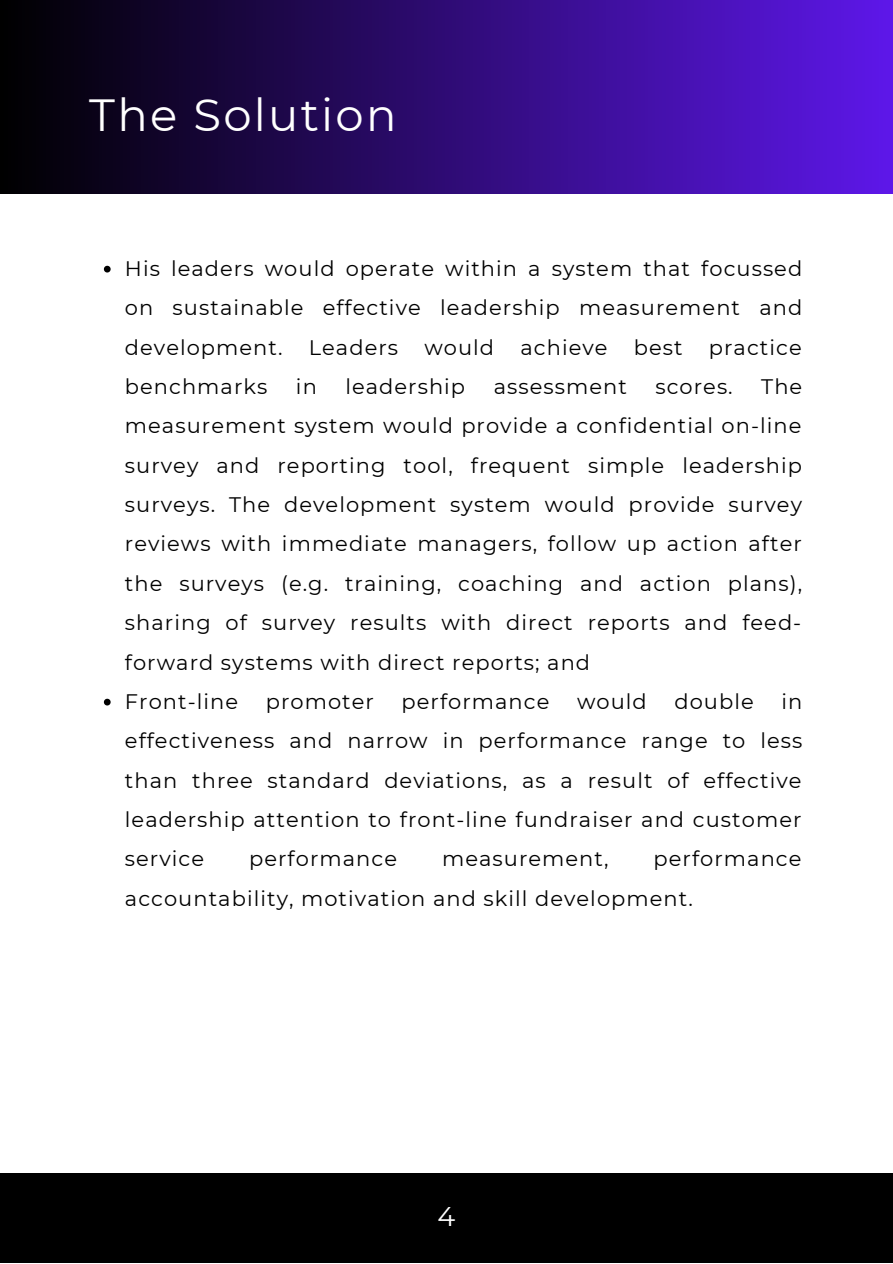
<style>
.page{position:relative;width:893px;height:1264px;background:#fff}
.page>*{position:absolute;margin:0;border:0;box-sizing:border-box;transform-origin:0 0}
.t1{font:45px "Montserrat";letter-spacing:.05em;color:#fff}
.t2{font:27px "Montserrat";color:#fff}
.t3{font:21px/39.3px "Montserrat";letter-spacing:.05em;color:#000;text-align:justify}
</style>
<div class="page">
<div style="left:0;top:0;width:892px;height:193px;background:linear-gradient(to right,#000,#5d17e9)"></div>
<div style="left:0;top:1173px;width:892px;height:89px;background:#000"></div>
<svg style="left:104px;top:266px;width:7px;height:6px"></svg>
<svg style="left:104px;top:698px;width:7px;height:7px"></svg>
<p class="t1" style="left:89px;top:87px;width:309px">The Solution</p>
<p class="t3" style="left:125px;top:249px;width:678px">His leaders would operate within a system that focussed on sustainable effective leadership measurement and development.</p>
<p class="t3" style="left:309px;top:327px;width:91px">Leaders</p>
<p class="t3" style="left:424px;top:327px;width:71px">would</p>
<p class="t3" style="left:520px;top:327px;width:89px">achieve</p>
<p class="t3" style="left:633px;top:327px;width:50px">best</p>
<p class="t3" style="left:708px;top:327px;width:94px">practice</p>
<p class="t3" style="left:125px;top:367px;width:678px;text-indent:636px">The measurement system would provide a confidential on-line survey and reporting tool, frequent simple leadership surveys. The development system would provide survey reviews with immediate managers, follow up action after the surveys (e.g. training, coaching and action plans), sharing of survey results with direct reports and feed&shy;forward systems with direct reports; and</p>
<p class="t3" style="left:125px;top:681px;width:115px">Front-line</p>
<p class="t3" style="left:266px;top:681px;width:110px">promoter</p>
<p class="t3" style="left:401px;top:681px;width:149px">performance</p>
<p class="t3" style="left:577px;top:681px;width:71px">would</p>
<p class="t3" style="left:674px;top:681px;width:81px">double</p>
<p class="t3" style="left:125px;top:367px;width:144px">benchmarks</p>
<p class="t3" style="left:296px;top:367px;width:22px">in</p>
<p class="t3" style="left:345px;top:367px;width:121px">leadership</p>
<p class="t3" style="left:493px;top:367px;width:135px">assessment</p>
<p class="t3" style="left:655px;top:367px;width:79px">scores.</p>
<p class="t3" style="left:125px;top:681px;width:679px;text-indent:656px">in effectiveness and narrow in performance range to less than three standard deviations, as a result of effective leadership attention to front-line fundraiser and customer service</p>
<p class="t3" style="left:125px;top:839px;width:678px;text-indent:528px">performance accountability, motivation and skill development.</p>
<p class="t3" style="left:249px;top:839px;width:149px">performance</p>
<p class="t3" style="left:442px;top:839px;width:168px">measurement,</p>
<p class="t2" style="left:437px;top:1199px;width:19px">4</p>
</div>
